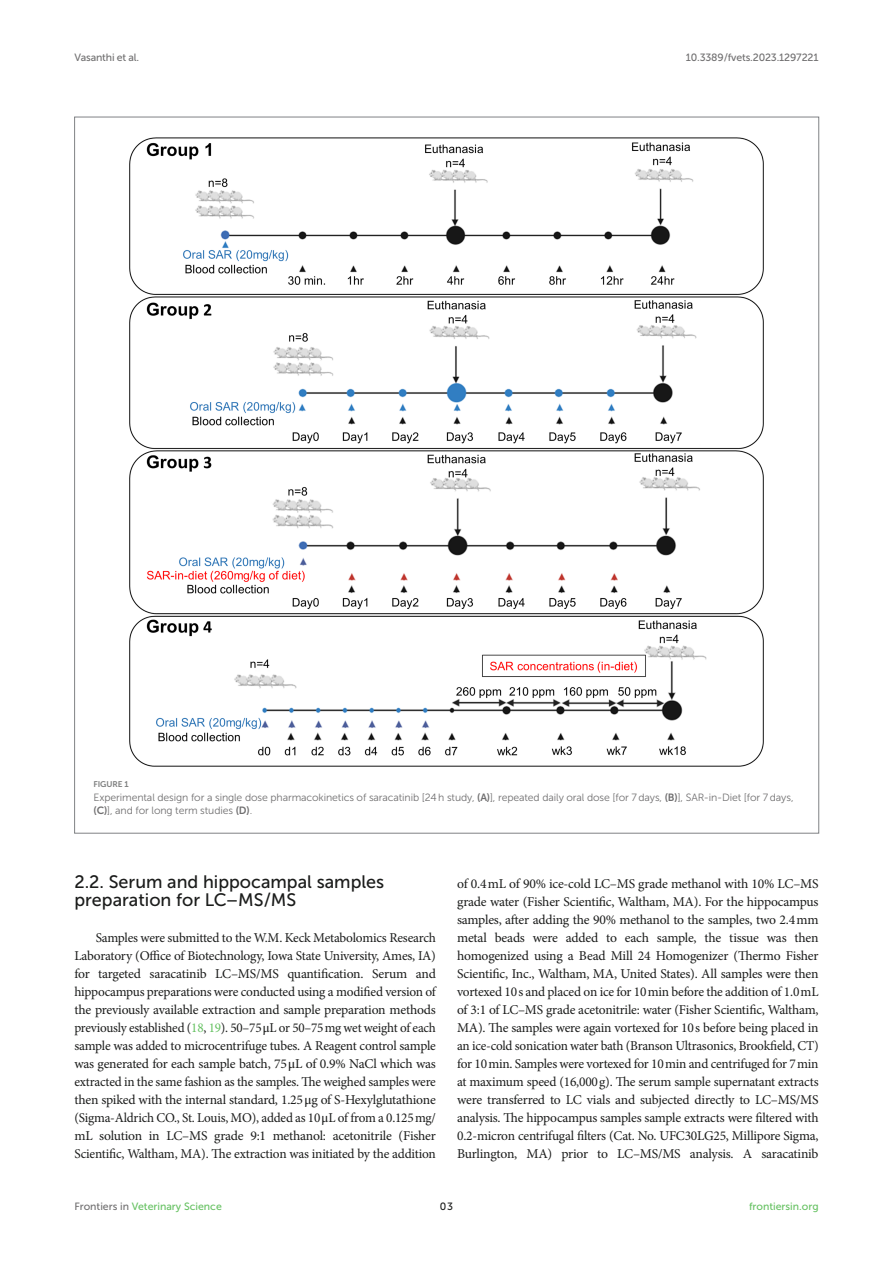
<style>
.page{position:relative;width:893px;height:1263px;background:#fff}
.page>*{position:absolute;margin:0;border:0;box-sizing:border-box;transform-origin:0 0}
.HEAD_2{font:18px/18px "Museo Sans 500";color:#1b1c1b}
.TEXT_FLUSH{font:13.5px/18px "Minion Pro";letter-spacing:-.015em;color:#1b1c1b;text-align:justify}
.FIG_LEG{font:10.5px/13.5px "Museo Sans 300";letter-spacing:-.01em;color:#706f70}
.t1{font:10.5px "Museo Sans 500";color:#65c161}
.t2{font:10.5px "Museo Sans 500";letter-spacing:-.015em;color:#706f70}
.t3{font:10.5px "Museo Sans 500";color:#1b1c1b}
.FIG_HD{font:8.25px "Museo Sans 700";letter-spacing:-.01em;color:#7e7f7f}
.s1{font-family:"Museo Sans 700"}
.s2{color:#65c161}
.s3{font-family:"STIX General"}
.s4{color:#706f70}
</style>
<div class="page">
<img style="left:129px;top:137px;width:635px;height:630px">
<p class="t2" style="left:74px;top:51px;width:66px">Vasanthi et al.</p>
<p class="t2" style="left:686px;top:51px;width:134px">10.3389/fvets.2023.1297221</p>
<p class="FIG_HD" style="left:94px;top:780px;width:37px">FIGURE 1</p>
<p class="FIG_LEG" style="left:94px;top:790px;width:701px">Experimental design for a single dose pharmacokinetics of saracatinib [24 h study, <span class="s1">(A)</span>], repeated daily oral dose [for 7 days, <span class="s1">(B)</span>], SAR-in-Diet [for 7 days, <span class="s1">(C)</span>], and for long term studies <span class="s1">(D)</span>.</p>
<p class="HEAD_2" style="left:74px;top:873px;width:311px">2.2. Serum and hippocampal samples preparation for LC–MS/MS</p>
<p class="TEXT_FLUSH" style="left:74px;top:929px;width:363px;text-indent:21px">Samples were submitted to the W.M. Keck Metabolomics Research Laboratory (Office of Biotechnology, Iowa State University, Ames, IA) for targeted saracatinib LC–MS/MS quantification. Serum and hippocampus preparations were conducted using a modified version of the previously available extraction and sample preparation methods previously established (<span class="s2">18</span>, <span class="s2">19</span>). 50–75<span class="s3">μ</span>L or 50–75mg wet weight of each sample was added to microcentrifuge tubes. A Reagent control sample was generated for each sample batch, 75<span class="s3">μ</span>L of 0.9% NaCl which was extracted in the same fashion as the samples. The weighed samples were then spiked with the internal standard, 1.25<span class="s3">μ</span>g of S-Hexylglutathione (Sigma-Aldrich CO., St. Louis, MO), added as 10<span class="s3">μ</span>L of from a 0.125mg/ mL solution in LC–MS grade 9:1 methanol: acetonitrile (Fisher Scientific, Waltham, MA). The extraction was initiated by the addition</p>
<p class="TEXT_FLUSH" style="left:457px;top:875px;width:363px">of 0.4mL of 90% ice-cold LC–MS grade methanol with 10% LC–MS grade water (Fisher Scientific, Waltham, MA). For the hippocampus samples, after adding the 90% methanol to the samples, two 2.4mm metal beads were added to each sample, the tissue was then homogenized using a Bead Mill 24 Homogenizer (Thermo Fisher Scientific, Inc., Waltham, MA, United States). All samples were then vortexed 10s and placed on ice for 10min before the addition of 1.0mL of 3:1 of LC–MS grade acetonitrile: water (Fisher Scientific, Waltham, MA). The samples were again vortexed for 10s before being placed in an ice-cold sonication water bath (Branson Ultrasonics, Brookfield, CT) for 10min. Samples were vortexed for 10min and centrifuged for 7min at maximum speed (16,000g). The serum sample supernatant extracts were transferred to LC vials and subjected directly to LC–MS/MS analysis. The hippocampus samples sample extracts were filtered with 0.2-micron centrifugal filters (Cat. No. UFC30LG25, Millipore Sigma, Burlington, MA) prior to LC–MS/MS analysis. A saracatinib</p>
<p class="t1" style="left:74px;top:1200px;width:149px"><span class="s4">Frontiers in</span> Veterinary Science</p>
<p class="t3" style="left:440px;top:1200px;width:15px">03</p>
<p class="t1" style="left:749px;top:1200px;width:71px">frontiersin.org</p>
</div>
